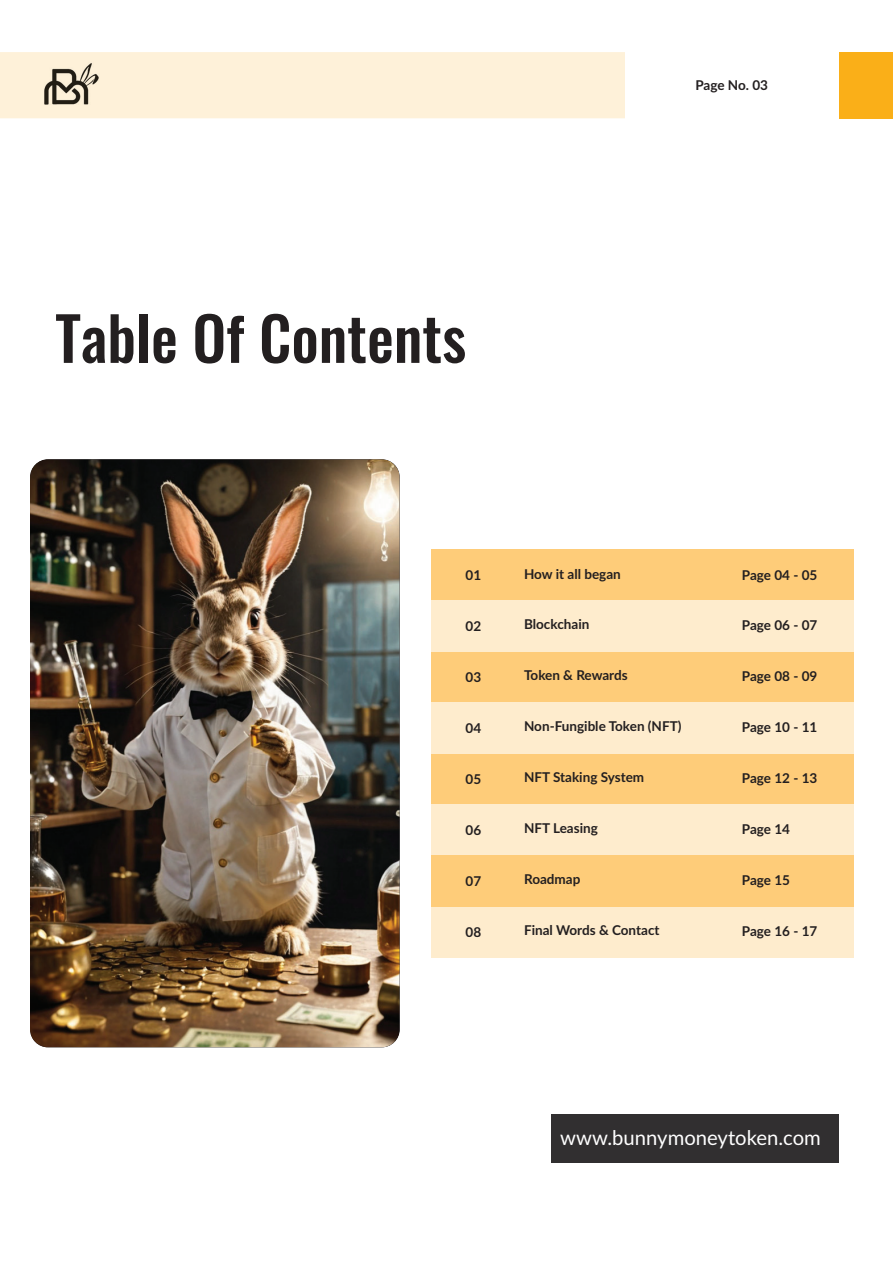
<style>
.page{position:relative;width:893px;height:1263px;background:#fff}
.page>*{position:absolute;margin:0;border:0;box-sizing:border-box;transform-origin:0 0}
.t1{font:500 60px "Oswald";color:#231f20}
.t2{font:20.25px "Lato";color:#fff}
.t3{font:700 13.5px "Lato";color:#231f20}
</style>
<div class="page">
<div style="left:0;top:52px;width:625px;height:66px;background:#fef1d9"></div>
<img style="left:39px;top:53px;width:64px;height:64px">
<div style="left:838px;top:52px;width:55px;height:66px;background:#faaf18"></div>
<img style="left:30px;top:459px;width:370px;height:588px;border-radius:18px">
<div style="left:432px;top:549px;width:422px;height:51px;background:#fecc79"></div>
<div style="left:432px;top:753px;width:422px;height:51px;background:#fecc79"></div>
<div style="left:432px;top:651px;width:422px;height:51px;background:#fecc79"></div>
<div style="left:552px;top:1114px;width:287px;height:49px;background:#312f30"></div>
<div style="left:432px;top:600px;width:422px;height:51px;background:#feeccd"></div>
<div style="left:432px;top:702px;width:422px;height:51px;background:#feeccd"></div>
<div style="left:432px;top:804px;width:422px;height:51px;background:#feeccd"></div>
<div style="left:432px;top:906px;width:422px;height:51px;background:#feeccd"></div>
<div style="left:432px;top:855px;width:422px;height:51px;background:#fecc79"></div>
<h1 class="t1" style="left:55px;top:314px;width:412px">Table Of Contents</h1>
<p class="t3" style="left:695px;top:80px;width:74px">Page No. 03</p>
<p class="t3" style="left:466px;top:570px;width:17px">01</p>
<p class="t3" style="left:524px;top:569px;width:98px">How it all began</p>
<p class="t3" style="left:742px;top:570px;width:77px">Page 04 - 05</p>
<p class="t3" style="left:466px;top:621px;width:17px">02</p>
<p class="t3" style="left:524px;top:619px;width:67px">Blockchain</p>
<p class="t3" style="left:742px;top:620px;width:77px">Page 06 - 07</p>
<p class="t3" style="left:466px;top:672px;width:17px">03</p>
<p class="t3" style="left:524px;top:670px;width:105px">Token &amp; Rewards</p>
<p class="t3" style="left:742px;top:671px;width:77px">Page 08 - 09</p>
<p class="t3" style="left:466px;top:723px;width:17px">04</p>
<p class="t3" style="left:524px;top:721px;width:159px">Non-Fungible Token (NFT)</p>
<p class="t3" style="left:742px;top:722px;width:77px">Page 10 - 11</p>
<p class="t3" style="left:466px;top:774px;width:17px">05</p>
<p class="t3" style="left:524px;top:772px;width:122px">NFT Staking System</p>
<p class="t3" style="left:742px;top:773px;width:77px">Page 12 - 13</p>
<p class="t3" style="left:466px;top:825px;width:17px">06</p>
<p class="t3" style="left:524px;top:823px;width:75px">NFT Leasing</p>
<p class="t3" style="left:742px;top:824px;width:50px">Page 14</p>
<p class="t3" style="left:466px;top:876px;width:17px">07</p>
<p class="t3" style="left:524px;top:874px;width:58px">Roadmap</p>
<p class="t3" style="left:742px;top:875px;width:50px">Page 15</p>
<p class="t3" style="left:466px;top:927px;width:17px">08</p>
<p class="t3" style="left:524px;top:925px;width:137px">Final Words &amp; Contact</p>
<p class="t3" style="left:742px;top:926px;width:77px">Page 16 - 17</p>
<h2 class="t2" style="left:560px;top:1126px;width:262px">www.bunnymoneytoken.com</h2>
</div>
